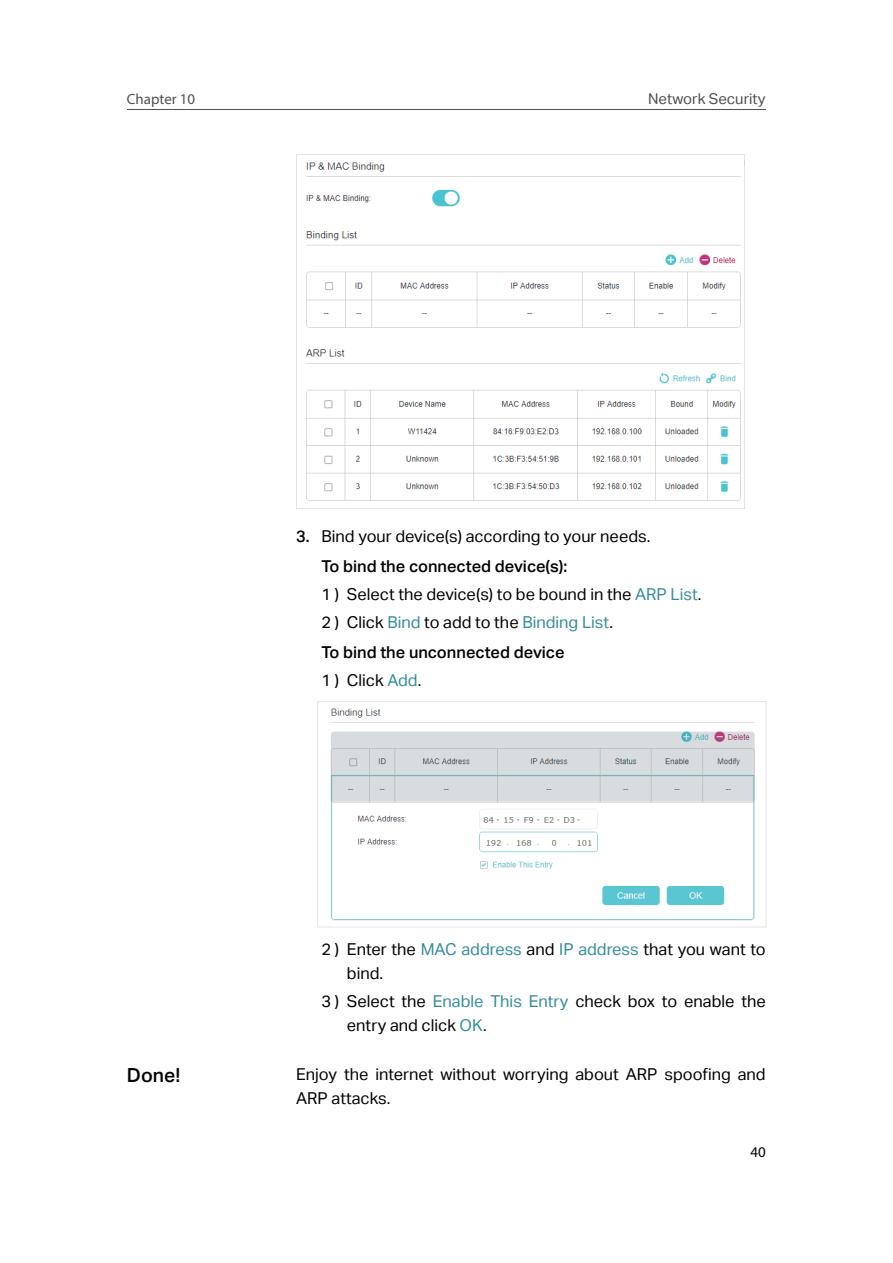
<style>
.page{position:relative;width:893px;height:1263px;background:#fff}
.page>*{position:absolute;margin:0;border:0;box-sizing:border-box;transform-origin:0 0}
.t1{font:19.35px "TP Link Aktiv Medium";color:#010202}
.t2{font:16.35px/23.9px "TP Link Aktiv Regular";color:#010202}
.t3{font:16.35px "TP Link Aktiv Medium";color:#010202}
.t4{font:14.85px "TP Link Aktiv Regular";color:#514f4e}
.t5{font:14.85px "Myriad Pro";color:#514f4e}
.t6{font:14.85px "Myriad Pro";color:#010202}
.s1{font-family:"TP Link Aktiv Medium"}
.s2{color:#348c9f}
</style>
<div class="page">
<hr style="left:127px;top:109px;width:639px;height:1px;background:#514f4e">
<svg style="left:296px;top:155px;width:449px;height:354px"></svg>
<svg style="left:317px;top:702px;width:449px;height:225px"></svg>
<p class="t5" style="left:127px;top:90px;width:70px">Chapter 10</p>
<p class="t4" style="left:648px;top:89px;width:119px">Network Security</p>
<p class="t1" style="left:127px;top:1062px;width:55px">Done!</p>
<p class="t2" style="left:296px;top:523px;width:356px"><span class="s1">3.</span> Bind your device(s) according to your needs.</p>
<p class="t3" style="left:321px;top:555px;width:247px">To bind the connected device(s):</p>
<p class="t2" style="left:321px;top:579px;width:382px;line-height:28px">1 ) Select the device(s) to be bound in the <span class="s2">ARP List</span>.<br>2 ) Click <span class="s2">Bind</span> to add to the <span class="s2">Binding List</span>.</p>
<p class="t3" style="left:321px;top:641px;width:244px">To bind the unconnected device</p>
<p class="t2" style="left:321px;top:667px;width:101px">1 ) Click <span class="s2">Add</span>.</p>
<p class="t2" style="left:347px;top:937px;width:420px;text-indent:-25px">2 ) Enter the <span class="s2">MAC address</span> and <span class="s2">IP address</span> that you want to bind.</p>
<p class="t2" style="left:347px;top:989px;width:420px;text-indent:-25px">3 ) Select the <span class="s2">Enable This Entry</span> check box to enable the entry and click <span class="s2">OK</span>.</p>
<p class="t2" style="left:296px;top:1062px;width:471px">Enjoy the internet without worrying about ARP spoofing and<br>ARP attacks.</p>
<p class="t6" style="left:750px;top:1143px;width:17px">40</p>
</div>
